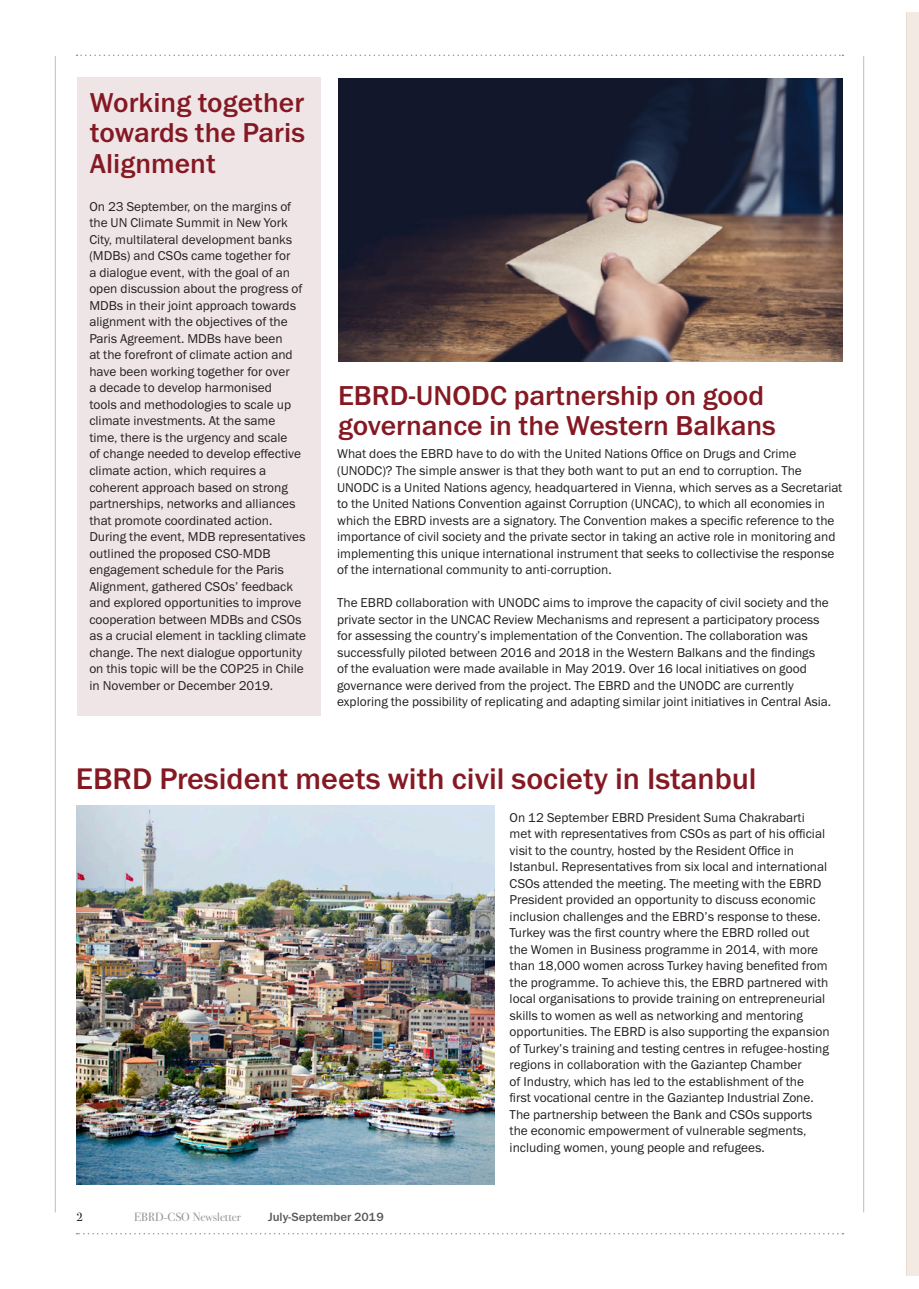
<style>
.page{position:relative;width:919px;height:1289px;background:#fff}
.page>*{position:absolute;margin:0;border:0;box-sizing:border-box;transform-origin:0 0}
.Heading1{font:30px "Franklin Gothic Medium ITC";color:#841923}
.Heading1-2{font:27.6px/30.3px "Franklin Gothic Medium ITC";color:#841923}
.Body{font:12.9px/16.5px "Franklin Gothic Book ITC";color:#231f20}
.t1{font:12px "Bodoni Sev ITC";color:#939598}
.t2{font:12px "Franklin Gothic Medium ITC";color:#57585a}
.t3{font:12px "Bodoni Sev ITC";color:#231f20}
</style>
<div class="page">
<hr style="left:863px;top:56px;width:1px;height:1156px;background:#bcbdc0">
<svg style="left:77px;top:1233px;width:766px;height:1px"></svg>
<hr style="left:55px;top:56px;width:1px;height:1156px;background:#bcbdc0">
<svg style="left:77px;top:55px;width:766px;height:1px"></svg>
<hr style="left:905px;top:13px;width:1px;height:1263px;background:#f3f1e9">
<div style="left:906px;top:13px;width:12px;height:1263px;background:#f4eae4"></div>
<div style="left:77px;top:77px;width:243px;height:638px;background:#efe5e7"></div>
<img style="left:77px;top:805px;width:417px;height:379px">
<img style="left:338px;top:79px;width:504px;height:283px">
<p class="Heading1-2" style="left:90px;top:88px;width:216px;text-align:justify">Working together towards the Paris Alignment</p>
<p class="Body" style="left:89px;top:198px;width:218px">On 23 September, on the margins of the UN Climate Summit in New York City, multilateral development banks (MDBs) and CSOs came together for<br>a dialogue event, with the goal of an open discussion about the progress of MDBs in their joint approach towards alignment with the objectives of the Paris Agreement. MDBs have been<br>at the forefront of climate action and have been working together for over<br>a decade to develop harmonised<br>tools and methodologies to scale up climate investments. At the same time, there is the urgency and scale<br>of change needed to develop effective climate action, which requires a coherent approach based on strong partnerships, networks and alliances that promote coordinated action.<br>During the event, MDB representatives outlined the proposed CSO-MDB engagement schedule for the Paris Alignment, gathered CSOs’ feedback and explored opportunities to improve cooperation between MDBs and CSOs as a crucial element in tackling climate change. The next dialogue opportunity on this topic will be the COP25 in Chile in November or December 2019.</p>
<p class="Heading1-2" style="left:338px;top:380px;width:439px">EBRD-UNODC partnership on good governance in the Western Balkans</p>
<p class="Body" style="left:337px;top:445px;width:506px">What does the EBRD have to do with the United Nations Office on Drugs and Crime (UNODC)? The simple answer is that they both want to put an end to corruption. The UNODC is a United Nations agency, headquartered in Vienna, which serves as a Secretariat to the United Nations Convention against Corruption (UNCAC), to which all economies in which the EBRD invests are a signatory. The Convention makes a specific reference to the importance of civil society and the private sector in taking an active role in monitoring and implementing this unique international instrument that seeks to collectivise the response of the international community to anti-corruption.</p>
<p class="Body" style="left:337px;top:594px;width:495px">The EBRD collaboration with UNODC aims to improve the capacity of civil society and the private sector in the UNCAC Review Mechanisms and represent a participatory process for assessing the country’s implementation of the Convention. The collaboration was successfully piloted between 2016 and 2018 in the Western Balkans and the findings<br>of the evaluation were made available in May 2019. Over 16 local initiatives on good governance were derived from the project. The EBRD and the UNODC are currently exploring the possibility of replicating and adapting similar joint initiatives in Central Asia.</p>
<p class="Heading1" style="left:76px;top:760px;width:682px">EBRD President meets with civil society in Istanbul</p>
<p class="t3" style="left:77px;top:1209px;width:8px">2</p>
<p class="t1" style="left:134px;top:1209px;width:108px">EBRD-CSO Newsletter</p>
<p class="t2" style="left:268px;top:1209px;width:117px">July-September 2019</p>
<p class="Body" style="left:509px;top:808px;width:321px">On 12 September EBRD President Suma Chakrabarti met with representatives from CSOs as part of his official visit to the country, hosted by the Resident Office in Istanbul. Representatives from six local and international CSOs attended the meeting. The meeting with the EBRD President provided an opportunity to discuss economic inclusion challenges and the EBRD’s response to these.<br>Turkey was the first country where the EBRD rolled out the Women in Business programme in 2014, with more than 18,000 women across Turkey having benefited from the programme. To achieve this, the EBRD partnered with local organisations to provide training on entrepreneurial skills to women as well as networking and mentoring opportunities. The EBRD is also supporting the expansion of Turkey’s training and testing centres in refugee-hosting regions in collaboration with the Gaziantep Chamber<br>of Industry, which has led to the establishment of the<br>first vocational centre in the Gaziantep Industrial Zone.<br>The partnership between the Bank and CSOs supports the economic empowerment of vulnerable segments, including women, young people and refugees.</p>
</div>
